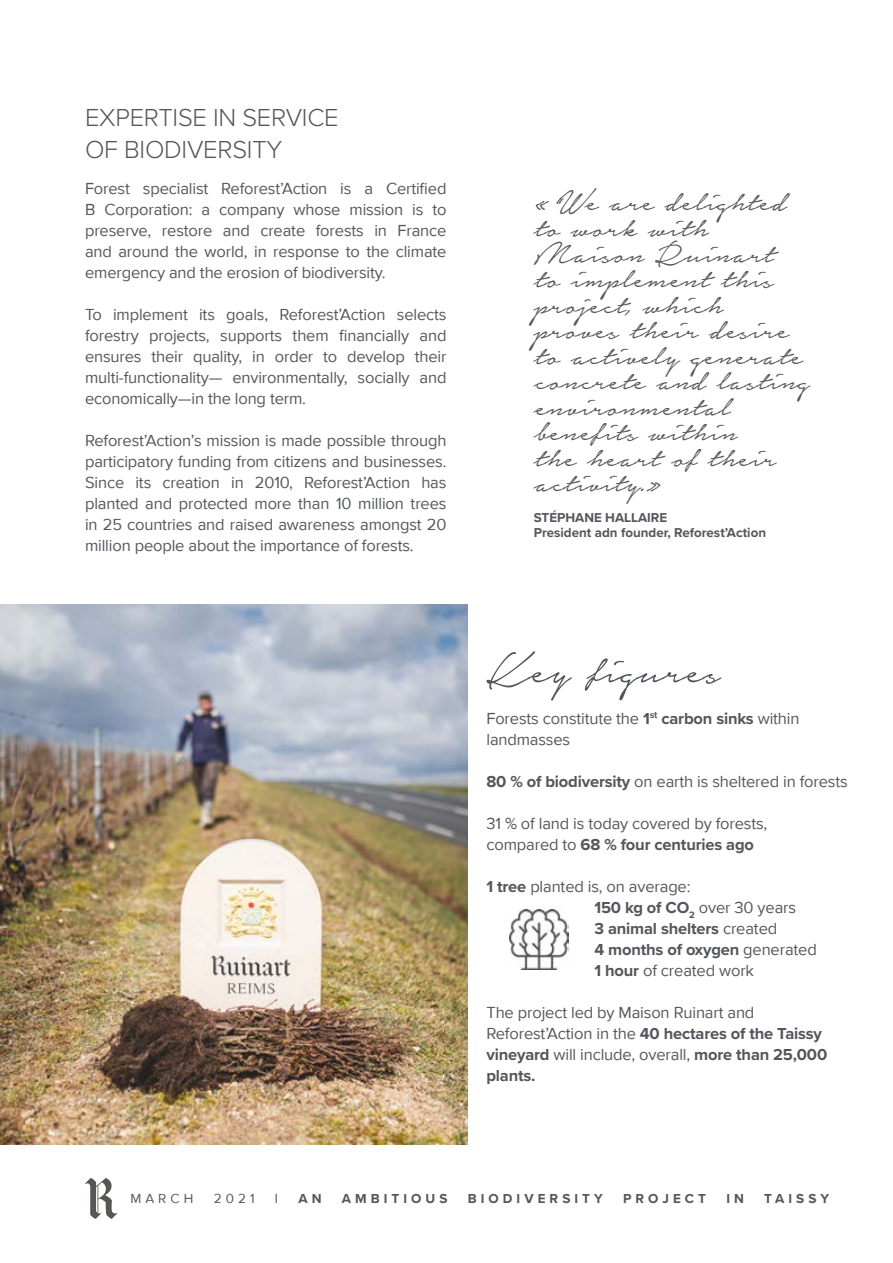
<style>
.page{position:relative;width:893px;height:1263px;background:#fff}
.page>*{position:absolute;margin:0;border:0;box-sizing:border-box;transform-origin:0 0}
.t1{font:55.05px "Notera Personal Use Only";color:#52555b}
.t2{font:39px "Notera Personal Use Only";letter-spacing:-.01em;color:#54565b}
.t3{font:300 25.5px/31.5px "Proxima Nova";letter-spacing:-.01em;color:#54565b}
.t4{font:16.5px/21px "Proxima Nova";letter-spacing:-.01em;color:#54565b}
.t5{font:700 13.5px "Proxima Nova";letter-spacing:.3em;color:#54565b}
.t6{font:13.5px "Proxima Nova";letter-spacing:.3em;color:#54565b}
.t7{font:700 13.35px/14.7px "Proxima Nova";color:#54565b}
.s1{font-weight:700}
</style>
<div class="page">
<img style="left:0;top:605px;width:468px;height:539px">
<svg style="left:85px;top:1178px;width:32px;height:41px"></svg>
<img style="left:509px;top:909px;width:60px;height:60px">
<h3 class="t3" style="left:85px;top:101px;width:255px">EXPERTISE IN SERVICE<br>OF BIODIVERSITY</h3>
<p class="t4" style="left:85px;top:178px;width:363px;text-align:justify">Forest specialist Reforest’Action is a Certified B Corporation: a company whose mission is to preserve, restore and create forests in France and around the world, in response to the climate emergency and the erosion of biodiversity.</p>
<p class="t4" style="left:85px;top:304px;width:363px;text-align:justify">To implement its goals, Reforest’Action selects forestry projects, supports them financially and ensures their quality, in order to develop their multi-functionality— environmentally, socially and economically—in the long term.</p>
<p class="t4" style="left:85px;top:430px;width:363px;text-align:justify">Reforest’Action’s mission is made possible through participatory funding from citizens and businesses.<br>Since its creation in 2010, Reforest’Action has planted and protected more than 10 million trees in 25 countries and raised awareness amongst 20 million people about the importance of forests.</p>
<h2 class="t2" style="left:534px;top:183px;width:254px">«“We are delighted</h2>
<h2 class="t2" style="left:534px;top:208px;width:176px">to work with</h2>
<h2 class="t2" style="left:534px;top:234px;width:242px">Maison Ruinart</h2>
<h2 class="t2" style="left:534px;top:259px;width:242px">to implement this</h2>
<h2 class="t2" style="left:534px;top:285px;width:191px">project, which</h2>
<h2 class="t2" style="left:534px;top:310px;width:257px">proves their desire</h2>
<h2 class="t2" style="left:534px;top:336px;width:271px">to actively generate</h2>
<h2 class="t2" style="left:534px;top:361px;width:277px">concrete and lasting</h2>
<h2 class="t2" style="left:534px;top:387px;width:198px">environmental</h2>
<h2 class="t2" style="left:534px;top:412px;width:206px">benefits within</h2>
<h2 class="t2" style="left:534px;top:438px;width:244px">the heart of their</h2>
<h2 class="t2" style="left:534px;top:463px;width:129px">activity.»</h2>
<p class="t7" style="left:534px;top:510px;width:234px">STÉPHANE HALLAIRE<br>President adn founder, Reforest’Action</p>
<h1 class="t1" style="left:486px;top:643px;width:235px">Key figures</h1>
<p class="t4" style="left:486px;top:707px;width:315px">Forests constitute the <span class="s1">1</span><sup>st</sup> <span class="s1">carbon sinks</span> within landmasses</p>
<p class="t4" style="left:486px;top:770px;width:363px"><span class="s1">80 % of biodiversity</span> on earth is sheltered in forests</p>
<p class="t4" style="left:486px;top:812px;width:282px">31 % of land is today covered by forests, compared to <span class="s1">68 % four centuries ago</span></p>
<p class="t4" style="left:594px;top:875px;width:224px;text-indent:-108px"><span class="s1">1 tree</span> planted is, on average:<br><span class="s1">150 kg of CO</span><sub>2</sub> over 30 years<br><span class="s1">3 animal shelters</span> created<br><span class="s1">4 months of oxygen</span> generated<br><span class="s1">1 hour</span> of created work</p>
<p class="t4" style="left:486px;top:1001px;width:342px">The project led by Maison Ruinart and Reforest’Action in the <span class="s1">40 hectares of the Taissy vineyard</span> will include, overall, <span class="s1">more than 25,000 plants.</span></p>
<p class="t6" style="left:130px;top:1189px;width:64px">MARCH</p>
<p class="t6" style="left:214px;top:1189px;width:42px">2021</p>
<p class="t6" style="left:275px;top:1189px;width:5px">I</p>
<p class="t5" style="left:298px;top:1189px;width:25px">A N</p>
<p class="t5" style="left:342px;top:1189px;width:107px">AMBITIOUS</p>
<p class="t5" style="left:468px;top:1189px;width:137px">BIODIVERSITY</p>
<p class="t5" style="left:623px;top:1189px;width:85px">PROJECT</p>
<p class="t5" style="left:726px;top:1189px;width:19px">I N</p>
<p class="t5" style="left:764px;top:1189px;width:66px">TAISSY</p>
</div>
